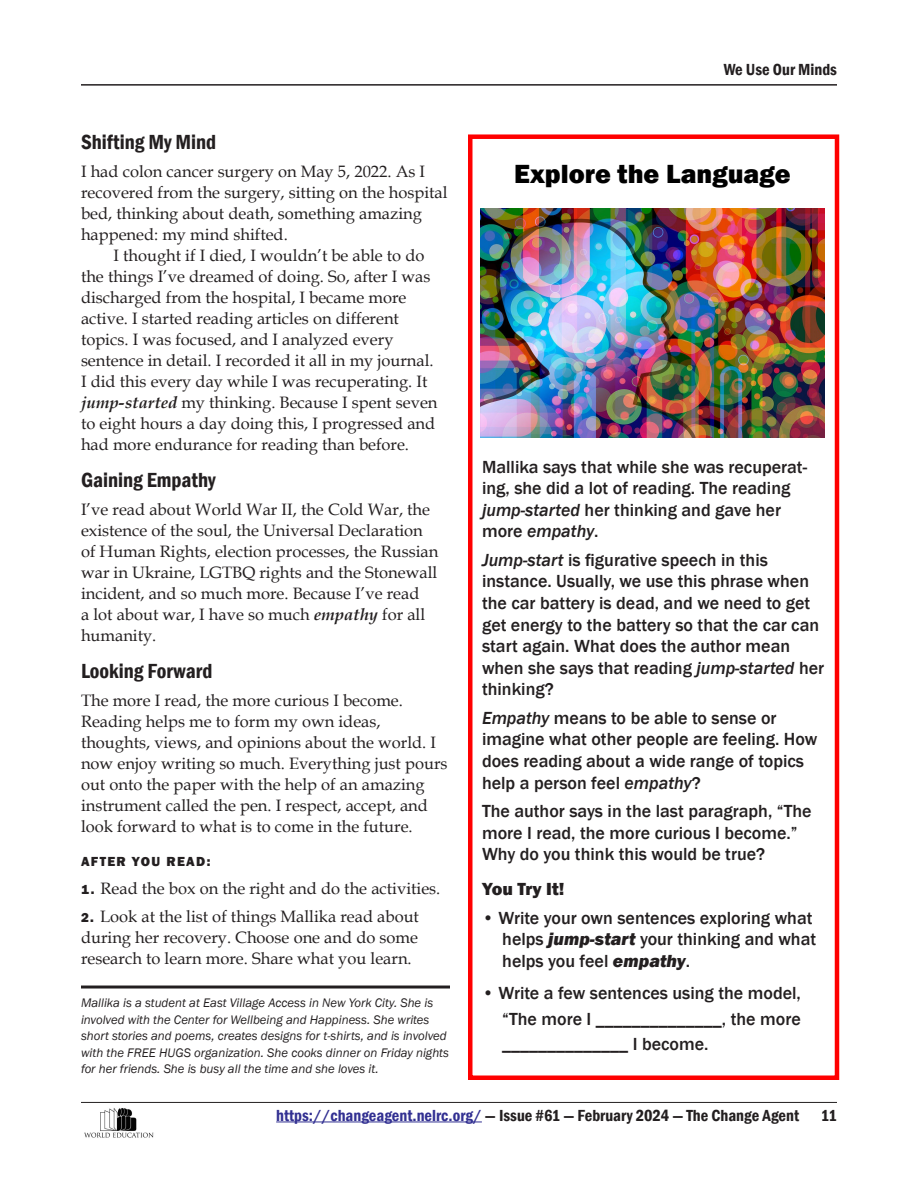
<style>
.page{position:relative;width:918px;height:1188px;background:#fff}
.page>*{position:absolute;margin:0;border:0;box-sizing:border-box;transform-origin:0 0}
.box_header{font:800 27px "Franklin Gothic";color:#000}
.heading_1{font:600 condensed 21px "Franklin Gothic";color:#231f20}
.Box_Text{font:500 18px/21.6px "Franklin Gothic";color:#231f20}
.Box_Text-2{font:800 18px "Franklin Gothic";color:#231f20}
.Body_Text_No_Indent{font:16.5px/21px "Book Antiqua";color:#231f20}
.Body_Text{font:16.5px/21px "Book Antiqua";color:#231f20}
.t1{font:600 condensed 16.5px "Franklin Gothic";color:#231f20}
.Body_Text_No_Indent-2{font:800 13.5px "Franklin Gothic";letter-spacing:.1em;color:#231f20}
.bio{font:italic 12.75px/16.5px "Franklin Gothic";color:#231f20}
.s1{font-weight:700;font-style:italic}
.s2{font-family:"Franklin Gothic";font-weight:800;font-size:13.5px}
.s3{font-style:italic}
.s4{font-weight:800;font-style:italic}
.s5{color:#323092}
</style>
<div class="page">
<hr style="left:276px;top:1122px;width:206px;height:1px;background:#323092">
<hr style="left:81px;top:84px;width:756px;height:2px;background:#231f20">
<hr style="left:81px;top:1102px;width:756px;height:1px;background:#231f20">
<hr style="left:81px;top:986px;width:369px;height:3px;background:#231f20">
<img style="left:481px;top:208px;width:343px;height:229px">
<div style="left:468px;top:134px;width:371px;height:946px;border:4px solid #f00"></div>
<img style="left:84px;top:1108px;width:70px;height:30px">
<p class="heading_1" style="left:81px;top:128px;width:137px">Shifting My Mind</p>
<p class="Body_Text_No_Indent" style="left:81px;top:160px;width:368px">I had colon cancer surgery on May 5, 2022. As I recovered from the surgery, sitting on the hospital bed, thinking about death, something amazing happened: my mind shifted.</p>
<p class="Body_Text" style="left:81px;top:244px;width:358px;text-indent:32px">I thought if I died, I wouldn’t be able to do the things I’ve dreamed of doing. So, after I was discharged from the hospital, I became more active. I started reading articles on different topics. I was focused, and I analyzed every sentence in detail. I recorded it all in my journal.<br>I did this every day while I was recuperating. It <span class="s1">jump-started</span> my thinking. Because I spent seven to eight hours a day doing this, I progressed and had more endurance for reading than before.</p>
<p class="heading_1" style="left:81px;top:466px;width:136px">Gaining Empathy</p>
<p class="Body_Text_No_Indent" style="left:81px;top:498px;width:359px">I’ve read about World War II, the Cold War, the existence of the soul, the Universal Declaration of Human Rights, election processes, the Russian war in Ukraine, LGTBQ rights and the Stonewall incident, and so much more. Because I’ve read<br>a lot about war, I have so much <span class="s1">empathy</span> for all humanity.</p>
<p class="heading_1" style="left:81px;top:657px;width:133px">Looking Forward</p>
<p class="Body_Text_No_Indent" style="left:81px;top:689px;width:368px">The more I read, the more curious I become.<br>Reading helps me to form my own ideas, thoughts, views, and opinions about the world. I now enjoy writing so much. Everything just pours out onto the paper with the help of an amazing instrument called the pen. I respect, accept, and look forward to what is to come in the future.</p>
<p class="Body_Text_No_Indent-2" style="left:81px;top:853px;width:131px">AFTER YOU READ:</p>
<p class="Body_Text_No_Indent" style="left:81px;top:877px;width:361px"><span class="s2">1.</span> Read the box on the right and do the activities.</p>
<p class="Body_Text_No_Indent" style="left:81px;top:905px;width:340px;text-align:justify"><span class="s2">2.</span> Look at the list of things Mallika read about during her recovery. Choose one and do some research to learn more. Share what you learn.</p>
<p class="bio" style="left:81px;top:995px;width:370px">Mallika is a student at East Village Access in New York City. She is involved with the Center for Wellbeing and Happiness. She writes short stories and poems, creates designs for t-shirts, and is involved with the FREE HUGS organization. She cooks dinner on Friday nights for her friends. She is busy all the time and she loves it.</p>
<p class="t1" style="left:724px;top:58px;width:115px">We Use Our Minds</p>
<p class="box_header" style="left:514px;top:156px;width:278px">Explore the Language</p>
<p class="Box_Text" style="left:482px;top:456px;width:327px">Mallika says that while she was recuperat&shy;ing, she did a lot of reading. The reading <span class="s3">jump-started</span> her thinking and gave her more <span class="s3">empathy</span>.</p>
<p class="Box_Text" style="left:482px;top:549px;width:344px"><span class="s3">Jump-start</span> is figurative speech in this instance. Usually, we use this phrase when the car battery is dead, and we need to get get energy to the battery so that the car can start again. What does the author mean when she says that reading <span class="s3">jump-started</span> her thinking?</p>
<p class="Box_Text" style="left:482px;top:707px;width:337px"><span class="s3">Empathy</span> means to be able to sense or imagine what other people are feeling. How does reading about a wide range of topics help a person feel <span class="s3">empathy</span>?</p>
<p class="Box_Text" style="left:482px;top:800px;width:331px">The author says in the last paragraph, “The more I read, the more curious I become.”<br>Why do you think this would be true?</p>
<p class="Box_Text-2" style="left:482px;top:878px;width:84px">You Try It!</p>
<p class="Box_Text" style="left:502px;top:907px;width:315px;text-indent:-20px">• Write your own sentences exploring what helps <span class="s4">jump-start</span> your thinking and what helps you feel <span class="s4">empathy</span>.</p>
<p class="Box_Text" style="left:502px;top:980px;width:300px;line-height:25.5px;text-align:justify;text-indent:-20px">• Write a few sentences using the model, “The more I ______________, the more ______________ I become.</p>
<p class="t1" style="left:276px;top:1104px;width:524px"><span class="s5">https://changeagent.nelrc.org/</span> — Issue #61 — February 2024 — The Change Agent</p>
<p class="t1" style="left:821px;top:1104px;width:18px">11</p>
</div>
